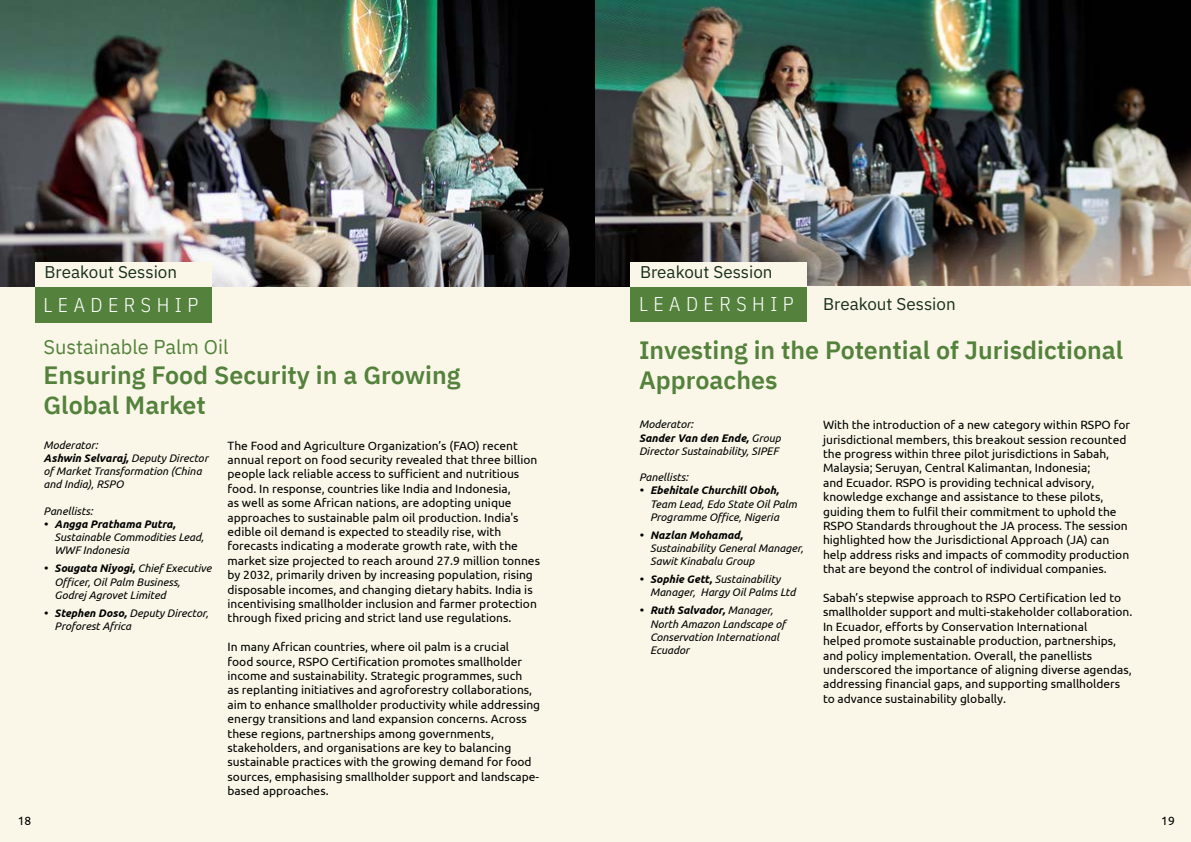
<style>
.page{position:relative;width:1191px;height:842px;background:#faf7e8}
.page>*{position:absolute;margin:0;border:0;box-sizing:border-box;transform-origin:0 0}
.t1{font:600 25px/30px "IBM Plex Sans";color:#54823c}
.t2{font:300 20px "IBM Plex Sans Cond";letter-spacing:.275em;color:#fff}
.t3{font:20px "IBM Plex Sans";color:#54823c}
.t4{font:17px "IBM Plex Sans";color:#182e18}
.t5{font:12px/14.4px "Ubuntu";color:#000}
.t6{font:italic 11px/13.2px "Ubuntu";color:#000}
.t7{font:italic 700 11px "Ubuntu";color:#000}
.s1{font-weight:700}
</style>
<div class="page">
<img style="left:0;top:0;width:630px;height:286px">
<div style="left:35px;top:286px;width:177px;height:37px;background:#54823c"></div>
<div style="left:35px;top:262px;width:177px;height:24px;background:#faf7e8"></div>
<img style="left:595px;top:0;width:596px;height:285px">
<div style="left:630px;top:285px;width:177px;height:37px;background:#54823c"></div>
<div style="left:630px;top:262px;width:177px;height:24px;background:#faf7e8"></div>
<h3 class="t4" style="left:44px;top:259px;width:134px">Breakout Session</h3>
<h2 class="t2" style="left:44px;top:290px;width:156px">LEADERSHIP</h2>
<h2 class="t3" style="left:44px;top:332px;width:186px">Sustainable Palm Oil</h2>
<h1 class="t1" style="left:44px;top:358px;width:418px">Ensuring Food Security in a Growing<br>Global Market</h1>
<p class="t6" style="left:44px;top:438px;width:166px">Moderator:<br><span class="s1">Ashwin Selvaraj,</span> Deputy Director of Market Transformation (China and India), RSPO</p>
<p class="t6" style="left:44px;top:504px;width:51px">Panellists:</p>
<p class="t7" style="left:44px;top:517px;width:134px">• Angga Prathama Putra,</p>
<p class="t6" style="left:54px;top:530px;width:151px">Sustainable Commodities Lead,<br>WWF Indonesia</p>
<p class="t6" style="left:54px;top:561px;width:158px;text-indent:-11px"><span class="s1">• Sougata Niyogi,</span> Chief Executive<br>Officer, Oil Palm Business,<br>Godrej Agrovet Limited</p>
<p class="t6" style="left:54px;top:606px;width:156px;text-indent:-11px"><span class="s1">• Stephen Doso,</span> Deputy Director,<br>Proforest Africa</p>
<p class="t5" style="left:228px;top:438px;width:314px">The Food and Agriculture Organization’s (FAO) recent annual report on food security revealed that three billion people lack reliable access to sufficient and nutritious food. In response, countries like India and Indonesia,<br>as well as some African nations, are adopting unique approaches to sustainable palm oil production. India's edible oil demand is expected to steadily rise, with forecasts indicating a moderate growth rate, with the market size projected to reach around 27.9 million tonnes by 2032, primarily driven by increasing population, rising disposable incomes, and changing dietary habits. India is incentivising smallholder inclusion and farmer protection through fixed pricing and strict land use regulations.</p>
<p class="t5" style="left:228px;top:639px;width:314px">In many African countries, where oil palm is a crucial<br>food source, RSPO Certification promotes smallholder income and sustainability. Strategic programmes, such<br>as replanting initiatives and agroforestry collaborations, aim to enhance smallholder productivity while addressing energy transitions and land expansion concerns. Across these regions, partnerships among governments, stakeholders, and organisations are key to balancing sustainable practices with the growing demand for food sources, emphasising smallholder support and landscape&shy;based approaches.</p>
<h3 class="t4" style="left:640px;top:259px;width:134px">Breakout Session</h3>
<h2 class="t2" style="left:639px;top:289px;width:156px">LEADERSHIP</h2>
<h3 class="t4" style="left:823px;top:291px;width:134px">Breakout Session</h3>
<h1 class="t1" style="left:639px;top:333px;width:486px">Investing in the Potential of Jurisdictional<br>Approaches</h1>
<p class="t6" style="left:639px;top:418px;width:143px">Moderator:<br><span class="s1">Sander Van den Ende,</span> Group<br>Director Sustainability, SIPEF</p>
<p class="t6" style="left:639px;top:470px;width:51px">Panellists:</p>
<p class="t7" style="left:639px;top:484px;width:141px">• Ebehitale Churchill Oboh,</p>
<p class="t6" style="left:650px;top:497px;width:148px">Team Lead, Edo State Oil Palm<br>Programme Office, Nigeria</p>
<p class="t7" style="left:639px;top:528px;width:105px">• Nazlan Mohamad,</p>
<p class="t6" style="left:650px;top:541px;width:155px">Sustainability General Manager,<br>Sawit Kinabalu Group</p>
<p class="t6" style="left:650px;top:572px;width:147px;text-indent:-11px"><span class="s1">• Sophie Gett,</span> Sustainability<br>Manager, Hargy Oil Palms Ltd</p>
<p class="t6" style="left:650px;top:604px;width:137px;text-indent:-11px"><span class="s1">• Ruth Salvador,</span> Manager,<br>North Amazon Landscape of<br>Conservation International<br>Ecuador</p>
<p class="t5" style="left:823px;top:417px;width:308px">With the introduction of a new category within RSPO for jurisdictional members, this breakout session recounted the progress within three pilot jurisdictions in Sabah, Malaysia; Seruyan, Central Kalimantan, Indonesia;<br>and Ecuador. RSPO is providing technical advisory, knowledge exchange and assistance to these pilots, guiding them to fulfil their commitment to uphold the RSPO Standards throughout the JA process. The session highlighted how the Jurisdictional Approach (JA) can help address risks and impacts of commodity production that are beyond the control of individual companies.</p>
<p class="t5" style="left:823px;top:590px;width:311px">Sabah’s stepwise approach to RSPO Certification led to smallholder support and multi-stakeholder collaboration.<br>In Ecuador, efforts by Conservation International<br>helped promote sustainable production, partnerships, and policy implementation. Overall, the panellists underscored the importance of aligning diverse agendas, addressing financial gaps, and supporting smallholders to advance sustainability globally.</p>
<p class="t5" style="left:18px;top:813px;width:15px">18</p>
<p class="t5" style="left:1161px;top:813px;width:15px">19</p>
</div>
